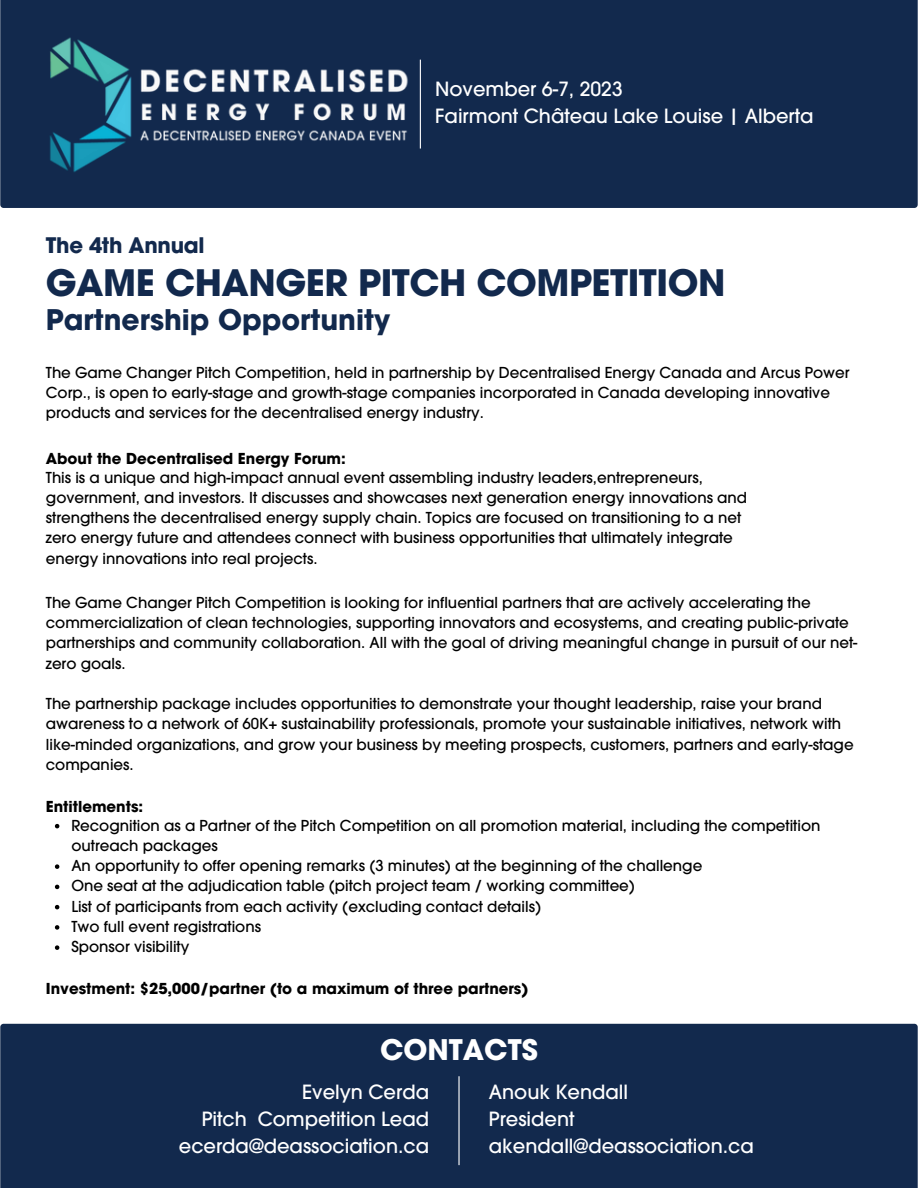
<style>
.page{position:relative;width:918px;height:1188px;background:#fff}
.page>*{position:absolute;margin:0;border:0;box-sizing:border-box;transform-origin:0 0}
.t1{font:700 36.15px "Avant Garde";letter-spacing:-.015em;color:#12294d}
.t2{font:700 28.2px "Avant Garde";color:#12294d}
.t3{font:700 28.2px "Avant Garde";color:#fff}
.t4{font:700 21.3px "Avant Garde";letter-spacing:-.015em;color:#12294d}
.t5{font:500 19.5px "Avant Garde";color:#fff}
.t6{font:500 15px/20.2px "Avant Garde";color:#000}
.t7{font:700 15px "Avant Garde";color:#000}
</style>
<div class="page">
<div style="left:0;top:0;width:918px;height:208px;background:#12294d"></div>
<img style="left:46px;top:27px;width:373px;height:155px">
<hr style="left:420px;top:60px;width:1px;height:89px;background:#fff">
<svg style="left:55px;top:824px;width:4px;height:4px"></svg>
<svg style="left:55px;top:864px;width:4px;height:5px"></svg>
<svg style="left:55px;top:885px;width:4px;height:4px"></svg>
<svg style="left:55px;top:905px;width:4px;height:4px"></svg>
<svg style="left:55px;top:925px;width:4px;height:5px"></svg>
<svg style="left:55px;top:945px;width:4px;height:5px"></svg>
<div style="left:0;top:1024px;width:918px;height:164px;background:#12294d"></div>
<hr style="left:458px;top:1076px;width:2px;height:89px;background:#fff">
<p class="t5" style="left:435px;top:77px;width:189px">November 6-7, 2023</p>
<p class="t5" style="left:435px;top:104px;width:380px">Fairmont Château Lake Louise | Alberta</p>
<p class="t4" style="left:46px;top:232px;width:160px">The 4th Annual</p>
<p class="t1" style="left:46px;top:259px;width:681px">GAME CHANGER PITCH COMPETITION</p>
<p class="t2" style="left:46px;top:302px;width:346px">Partnership Opportunity</p>
<p class="t6" style="left:46px;top:362px;width:805px">The Game Changer Pitch Competition, held in partnership by Decentralised Energy Canada and Arcus Power<br>Corp., is open to early-stage and growth-stage companies incorporated in Canada developing innovative products and services for the decentralised energy industry.</p>
<p class="t7" style="left:46px;top:448px;width:301px">About the Decentralised Energy Forum:</p>
<p class="t6" style="left:46px;top:467px;width:659px">This is a unique and high-impact annual event assembling industry leaders,entrepreneurs,</p>
<p class="t6" style="left:46px;top:487px;width:703px">government, and investors. It discusses and showcases next generation energy innovations and</p>
<p class="t6" style="left:46px;top:508px;width:697px">strengthens the decentralised energy supply chain. Topics are focused on transitioning to a net</p>
<p class="t6" style="left:46px;top:528px;width:689px">zero energy future and attendees connect with business opportunities that ultimately integrate</p>
<p class="t6" style="left:46px;top:548px;width:273px">energy innovations into real projects.</p>
<p class="t6" style="left:46px;top:592px;width:813px">The Game Changer Pitch Competition is looking for influential partners that are actively accelerating the commercialization of clean technologies, supporting innovators and ecosystems, and creating public-private partnerships and community collaboration. All with the goal of driving meaningful change in pursuit of our net&shy;zero goals.</p>
<p class="t6" style="left:46px;top:694px;width:809px">The partnership package includes opportunities to demonstrate your thought leadership, raise your brand awareness to a network of 60K+ sustainability professionals, promote your sustainable initiatives, network with like-minded organizations, and grow your business by meeting prospects, customers, partners and early-stage companies.</p>
<p class="t7" style="left:46px;top:796px;width:99px">Entitlements:</p>
<p class="t6" style="left:71px;top:815px;width:751px">Recognition as a Partner of the Pitch Competition on all promotion material, including the competition outreach packages</p>
<p class="t6" style="left:71px;top:856px;width:632px">An opportunity to offer opening remarks (3 minutes) at the beginning of the challenge</p>
<p class="t6" style="left:71px;top:876px;width:565px">One seat at the adjudication table (pitch project team / working committee)</p>
<p class="t6" style="left:71px;top:896px;width:471px">List of participants from each activity (excluding contact details)</p>
<p class="t6" style="left:71px;top:916px;width:191px">Two full event registrations</p>
<p class="t6" style="left:71px;top:937px;width:120px">Sponsor visibility</p>
<p class="t7" style="left:46px;top:979px;width:484px">Investment: $25,000/partner (to a maximum of three partners)</p>
<p class="t3" style="left:380px;top:1031px;width:159px">CONTACTS</p>
<p class="t5" style="left:302px;top:1080px;width:128px">Evelyn Cerda</p>
<p class="t5" style="left:202px;top:1107px;width:229px">Pitch Competition Lead</p>
<p class="t5" style="left:179px;top:1134px;width:252px">ecerda@deassociation.ca</p>
<p class="t5" style="left:489px;top:1080px;width:141px">Anouk Kendall</p>
<p class="t5" style="left:489px;top:1107px;width:87px">President</p>
<p class="t5" style="left:489px;top:1134px;width:267px">akendall@deassociation.ca</p>
</div>
